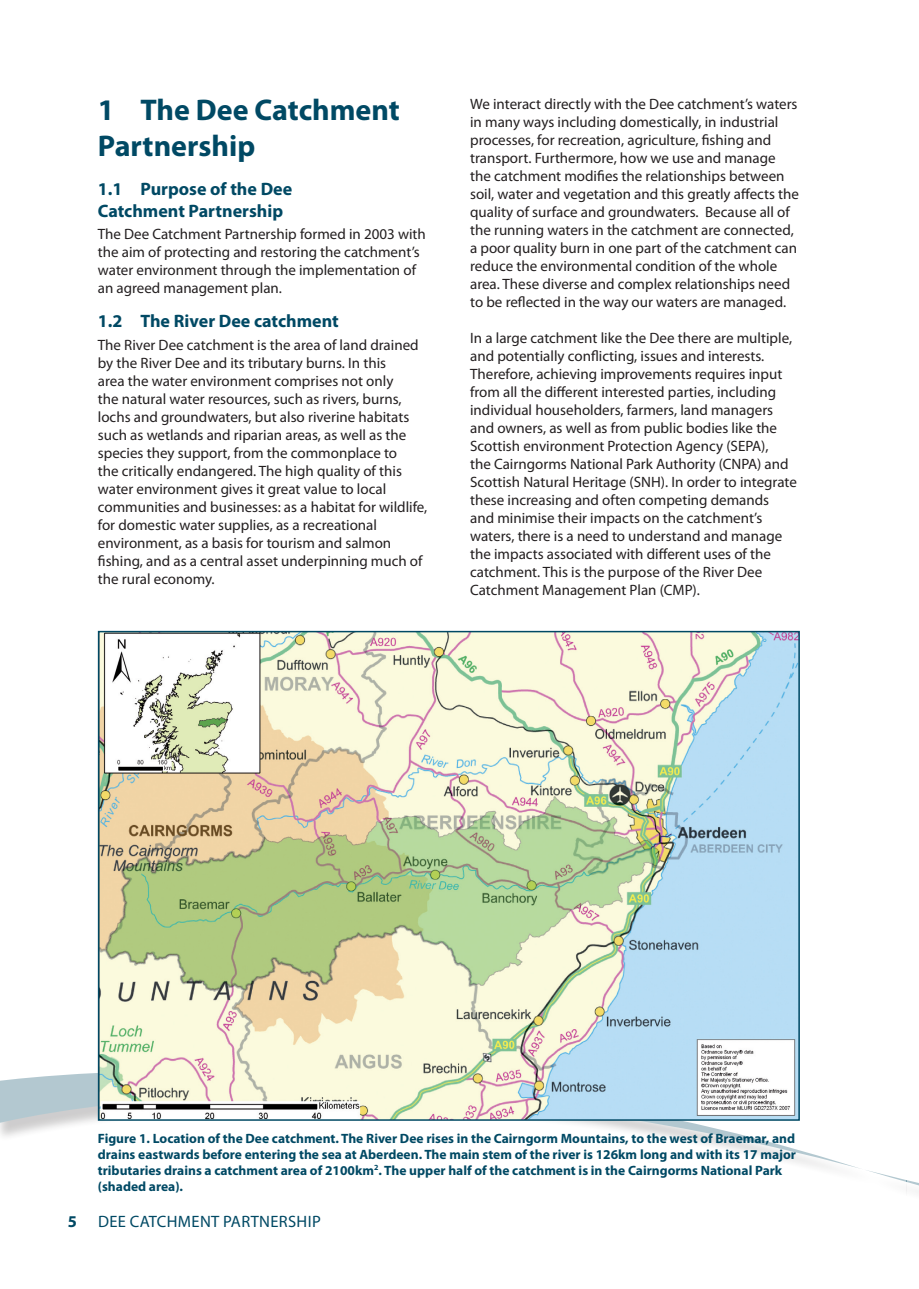
<style>
.page{position:relative;width:919px;height:1289px;background:#fff}
.page>*{position:absolute;margin:0;border:0;box-sizing:border-box;transform-origin:0 0}
.t1{font:700 30px/36px "Myriad Pro";color:#004964}
.t2{font:700 18px/21.6px "Myriad Pro";color:#004964}
.t3{font:16.5px "Myriad Pro";color:#004964}
.t4{font:700 16.5px "Myriad Pro";color:#004964}
.t5{font:15px/18px "Myriad Pro";color:#231f20}
.t6{font:700 13.5px/16.2px "Myriad Pro";color:#004964}
</style>
<div class="page">
<svg style="left:0;top:1052px;width:906px;height:130px"></svg>
<svg style="left:906px;top:1180px;width:12px;height:12px"></svg>
<img style="left:101px;top:634px;width:695px;height:483px">
<div style="left:98px;top:631px;width:701px;height:489px;border:2px solid #004964"></div>
<h1 class="t1" style="left:98px;top:91px;width:303px">1 The Dee Catchment<br>Partnership</h1>
<p class="t2" style="left:98px;top:177px;width:196px">1.1 Purpose of the Dee<br>Catchment Partnership</p>
<p class="t5" style="left:98px;top:224px;width:329px">The Dee Catchment Partnership formed in 2003 with the aim of protecting and restoring the catchment’s water environment through the implementation of an agreed management plan.</p>
<p class="t2" style="left:98px;top:310px;width:242px">1.2 The River Dee catchment</p>
<p class="t5" style="left:98px;top:335px;width:331px">The River Dee catchment is the area of land drained by the River Dee and its tributary burns. In this<br>area the water environment comprises not only<br>the natural water resources, such as rivers, burns, lochs and groundwaters, but also riverine habitats such as wetlands and riparian areas, as well as the species they support, from the commonplace to<br>the critically endangered. The high quality of this water environment gives it great value to local communities and businesses: as a habitat for wildlife, for domestic water supplies, as a recreational environment, as a basis for tourism and salmon fishing, and as a central asset underpinning much of the rural economy.</p>
<p class="t5" style="left:470px;top:95px;width:330px">We interact directly with the Dee catchment’s waters in many ways including domestically, in industrial processes, for recreation, agriculture, fishing and transport. Furthermore, how we use and manage the catchment modifies the relationships between soil, water and vegetation and this greatly affects the quality of surface and groundwaters. Because all of the running waters in the catchment are connected, a poor quality burn in one part of the catchment can reduce the environmental condition of the whole area. These diverse and complex relationships need to be reflected in the way our waters are managed.</p>
<p class="t5" style="left:470px;top:329px;width:328px">In a large catchment like the Dee there are multiple, and potentially conflicting, issues and interests.<br>Therefore, achieving improvements requires input from all the different interested parties, including individual householders, farmers, land managers and owners, as well as from public bodies like the Scottish environment Protection Agency (SEPA),<br>the Cairngorms National Park Authority (CNPA) and Scottish Natural Heritage (SNH). In order to integrate these increasing and often competing demands and minimise their impacts on the catchment’s waters, there is a need to understand and manage the impacts associated with different uses of the catchment. This is the purpose of the River Dee Catchment Management Plan (CMP).</p>
<p class="t6" style="left:98px;top:1129px;width:699px">Figure 1. Location of the Dee catchment. The River Dee rises in the Cairngorm Mountains, to the west of Braemar, and drains eastwards before entering the sea at Aberdeen. The main stem of the river is 126km long and with its 17 major tributaries drains a catchment area of 2100km<sup>2</sup>. The upper half of the catchment is in the Cairngorms National Park (shaded area).</p>
<p class="t4" style="left:68px;top:1210px;width:11px">5</p>
<p class="t3" style="left:98px;top:1211px;width:53px">Dee Catchment</p>
<p class="t3" style="left:223px;top:1211px;width:10px">partnership</p>
</div>
